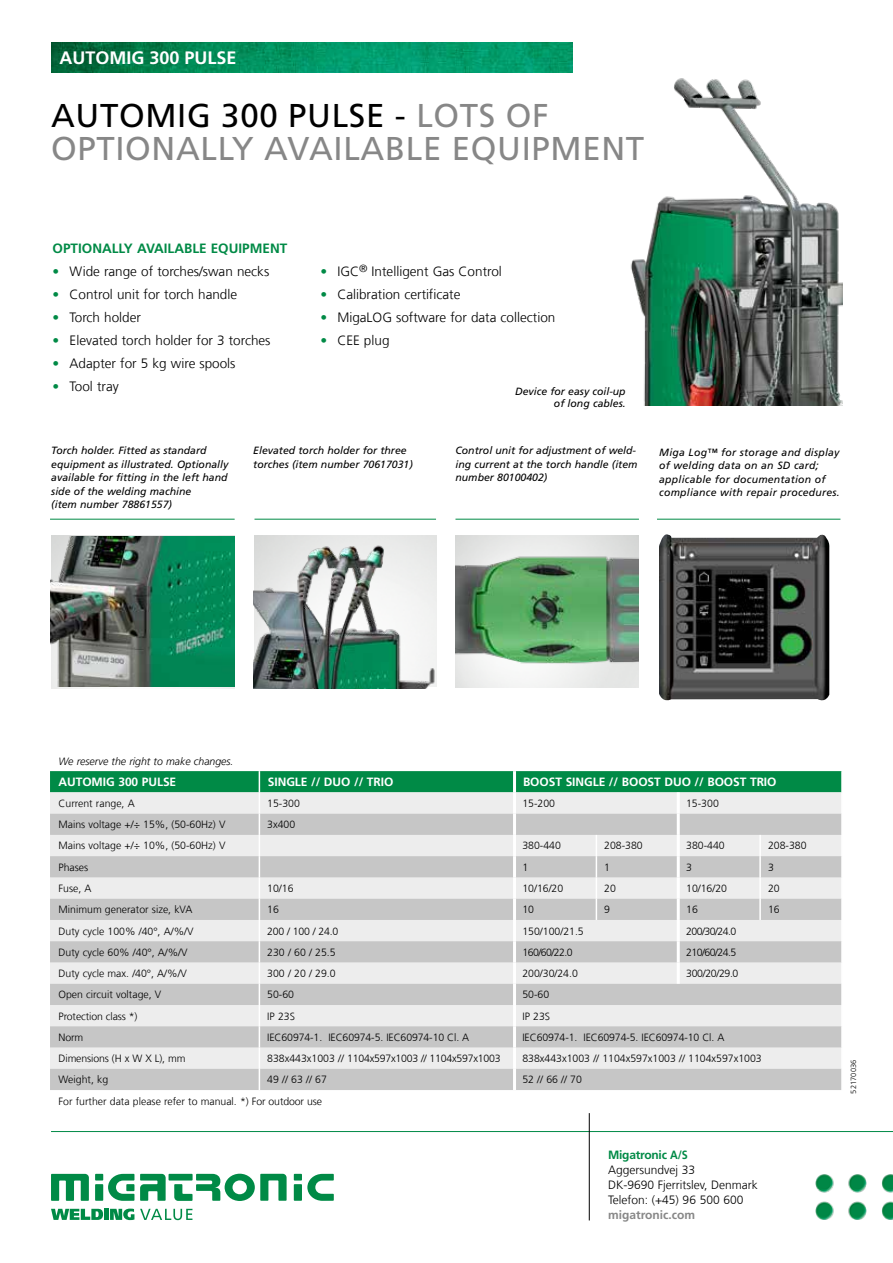
<style>
.page{position:relative;width:893px;height:1263px;background:#fff}
.page>*{position:absolute;margin:0;border:0;box-sizing:border-box;transform-origin:0 0}
.t1{font:33px/33px "Frutiger LT Pro";letter-spacing:.02em;color:#878787}
.t2{font:700 18px "Frutiger LT Pro";color:#fff}
.t3{font:300 13.5px "Frutiger LT Com";color:#000}
.t4{font:700 13.5px "Frutiger LT Pro";color:#008a46}
.t5{font:700 12px "Frutiger LT Pro";letter-spacing:-.005em;color:#fff}
.t6{font:300 12px/15px "Frutiger LT Com";color:#000}
.t7{font:700 12px "Frutiger LT Pro";color:#878787}
.t8{font:700 12px "Frutiger LT Pro";letter-spacing:-.02em;color:#008a46}
.t9{font:300 10.5px "Frutiger LT Com";color:#000}
.t10{font:italic 10.5px/13.5px "Frutiger LT Pro";color:#000}
.t11{font:italic 10.5px/13.5px "Frutiger LT Pro";letter-spacing:.02em;color:#000}
.t12{font:300 10.5px "Frutiger LT Com";letter-spacing:-.02em;color:#000}
.t13{font:italic 300 10.5px "Frutiger LT Pro";color:#000}
.t14{font:300 7.5px "Frutiger LT Com";letter-spacing:.01em;color:#000}
.s1{color:#000}
.s2{color:#008a46}
</style>
<div class="page">
<img style="left:51px;top:43px;width:522px;height:29px">
<hr style="left:51px;top:1131px;width:842px;height:1px;background:#008a46">
<div style="left:95px;top:1174px;width:8px;height:6px;background:#008a46"></div>
<div style="left:95px;top:1184px;width:8px;height:17px;background:#008a46"></div>
<div style="left:294px;top:1174px;width:8px;height:6px;background:#008a46"></div>
<div style="left:294px;top:1184px;width:8px;height:17px;background:#008a46"></div>
<svg style="left:108px;top:1174px;width:26px;height:27px"></svg>
<svg style="left:307px;top:1174px;width:27px;height:27px"></svg>
<svg style="left:140px;top:1174px;width:26px;height:27px"></svg>
<svg style="left:51px;top:1174px;width:38px;height:27px"></svg>
<div style="left:169px;top:1174px;width:24px;height:6px;background:#008a46"></div>
<svg style="left:174px;top:1174px;width:113px;height:27px"></svg>
<svg style="left:51px;top:1209px;width:52px;height:11px"></svg>
<div style="left:104px;top:1209px;width:5px;height:11px;background:#008a46"></div>
<svg style="left:110px;top:1208px;width:24px;height:12px"></svg>
<svg style="left:140px;top:1209px;width:52px;height:11px"></svg>
<hr style="left:589px;top:1113px;width:1px;height:107px;background:#000">
<img style="left:456px;top:536px;width:183px;height:150px">
<hr style="left:455px;top:519px;width:184px;height:1px;background:#008a46">
<hr style="left:254px;top:519px;width:182px;height:1px;background:#008a46">
<hr style="left:50px;top:519px;width:185px;height:1px;background:#008a46">
<img style="left:630px;top:78px;width:212px;height:327px">
<img style="left:659px;top:534px;width:171px;height:167px">
<img style="left:677px;top:564px;width:135px;height:109px">
<img style="left:253px;top:541px;width:183px;height:147px">
<hr style="left:657px;top:519px;width:183px;height:1px;background:#008a46">
<img style="left:815px;top:1174px;width:78px;height:46px">
<svg style="left:50px;top:771px;width:792px;height:319px;background:#cbd4d0"></svg>
<hr style="left:841px;top:1069px;width:2px;height:21px;background:#fff">
<hr style="left:677px;top:792px;width:3px;height:22px;background:#fff">
<hr style="left:677px;top:814px;width:3px;height:21px;background:#fff">
<hr style="left:677px;top:835px;width:3px;height:21px;background:#fff">
<hr style="left:677px;top:856px;width:3px;height:21px;background:#fff">
<hr style="left:677px;top:877px;width:3px;height:22px;background:#fff">
<hr style="left:677px;top:899px;width:3px;height:21px;background:#fff">
<hr style="left:677px;top:920px;width:3px;height:21px;background:#fff">
<hr style="left:677px;top:941px;width:3px;height:21px;background:#fff">
<hr style="left:677px;top:962px;width:3px;height:22px;background:#fff">
<hr style="left:513px;top:771px;width:3px;height:21px;background:#fff">
<hr style="left:513px;top:792px;width:3px;height:22px;background:#fff">
<hr style="left:513px;top:814px;width:3px;height:21px;background:#fff">
<hr style="left:513px;top:835px;width:3px;height:21px;background:#fff">
<hr style="left:513px;top:856px;width:3px;height:21px;background:#fff">
<hr style="left:513px;top:877px;width:3px;height:22px;background:#fff">
<hr style="left:513px;top:899px;width:3px;height:21px;background:#fff">
<hr style="left:513px;top:920px;width:3px;height:21px;background:#fff">
<hr style="left:513px;top:941px;width:3px;height:21px;background:#fff">
<hr style="left:513px;top:962px;width:3px;height:22px;background:#fff">
<hr style="left:513px;top:984px;width:3px;height:21px;background:#fff">
<hr style="left:513px;top:1005px;width:3px;height:21px;background:#fff">
<hr style="left:513px;top:1026px;width:3px;height:21px;background:#fff">
<hr style="left:513px;top:1047px;width:3px;height:22px;background:#fff">
<hr style="left:513px;top:1069px;width:3px;height:21px;background:#fff">
<img style="left:50px;top:536px;width:185px;height:151px">
<h2 class="t2" style="left:60px;top:47px;width:179px">AUTOMIG 300 PULSE</h2>
<h1 class="t1" style="left:51px;top:99px;width:595px"><span class="s1">AUTOMIG 300 PULSE -</span> LOTS OF<br>OPTIONALLY AVAILABLE EQUIPMENT</h1>
<p class="t4" style="left:53px;top:240px;width:236px">OPTIONALLY AVAILABLE EQUIPMENT</p>
<p class="t3" style="left:53px;top:263px;width:218px"><span class="s2">•</span> Wide range of torches/swan necks</p>
<p class="t3" style="left:53px;top:286px;width:186px"><span class="s2">•</span> Control unit for torch handle</p>
<p class="t3" style="left:53px;top:309px;width:90px"><span class="s2">•</span> Torch holder</p>
<p class="t3" style="left:53px;top:332px;width:219px"><span class="s2">•</span> Elevated torch holder for 3 torches</p>
<p class="t3" style="left:53px;top:355px;width:184px"><span class="s2">•</span> Adapter for 5 kg wire spools</p>
<p class="t3" style="left:53px;top:378px;width:68px"><span class="s2">•</span> Tool tray</p>
<p class="t3" style="left:320px;top:263px;width:183px"><span class="s2">•</span> IGC<sup>®</sup> Intelligent Gas Control</p>
<p class="t3" style="left:320px;top:286px;width:142px"><span class="s2">•</span> Calibration certificate</p>
<p class="t3" style="left:320px;top:309px;width:237px"><span class="s2">•</span> MigaLOG software for data collection</p>
<p class="t3" style="left:320px;top:332px;width:71px"><span class="s2">•</span> CEE plug</p>
<p class="t10" style="left:515px;top:385px;width:112px;line-height:12.6px;text-align:right">Device for easy coil-up of long cables.</p>
<p class="t10" style="left:51px;top:444px;width:179px">Torch holder. Fitted as standard equipment as illustrated. Optionally available for fitting in the left hand side of the welding machine<br>(item number 78861557)</p>
<p class="t10" style="left:253px;top:444px;width:161px">Elevated torch holder for three torches (item number 70617031)</p>
<p class="t10" style="left:455px;top:444px;width:184px">Control unit for adjustment of weld&shy;ing current at the torch handle (item number 80100402)</p>
<p class="t11" style="left:659px;top:445px;width:182px">Miga Log™ for storage and display of welding data on an SD card; applicable for documentation of compliance with repair procedures.</p>
<p class="t13" style="left:59px;top:755px;width:177px">We reserve the right to make changes.</p>
<p class="t5" style="left:59px;top:775px;width:119px">AUTOMIG 300 PULSE</p>
<p class="t5" style="left:268px;top:775px;width:127px">SINGLE // DUO // TRIO</p>
<p class="t5" style="left:523px;top:775px;width:255px">BOOST SINGLE // BOOST DUO // BOOST TRIO</p>
<p class="t9" style="left:59px;top:797px;width:78px">Current range, A</p>
<p class="t9" style="left:267px;top:797px;width:34px">15-300</p>
<p class="t9" style="left:522px;top:797px;width:34px">15-200</p>
<p class="t9" style="left:686px;top:797px;width:34px">15-300</p>
<p class="t9" style="left:59px;top:818px;width:168px">Mains voltage +/÷ 15%, (50-60Hz) V</p>
<p class="t9" style="left:267px;top:818px;width:30px">3x400</p>
<p class="t9" style="left:59px;top:840px;width:168px">Mains voltage +/÷ 10%, (50-60Hz) V</p>
<p class="t9" style="left:522px;top:840px;width:40px">380-440</p>
<p class="t9" style="left:604px;top:840px;width:40px">208-380</p>
<p class="t9" style="left:686px;top:840px;width:40px">380-440</p>
<p class="t9" style="left:768px;top:840px;width:40px">208-380</p>
<p class="t9" style="left:59px;top:861px;width:31px">Phases</p>
<p class="t9" style="left:522px;top:861px;width:7px">1</p>
<p class="t9" style="left:604px;top:861px;width:7px">1</p>
<p class="t9" style="left:686px;top:861px;width:7px">3</p>
<p class="t9" style="left:768px;top:861px;width:7px">3</p>
<p class="t9" style="left:59px;top:882px;width:34px">Fuse, A</p>
<p class="t9" style="left:267px;top:882px;width:28px">10/16</p>
<p class="t9" style="left:522px;top:882px;width:42px">10/16/20</p>
<p class="t9" style="left:604px;top:882px;width:13px">20</p>
<p class="t9" style="left:686px;top:882px;width:42px">10/16/20</p>
<p class="t9" style="left:768px;top:882px;width:13px">20</p>
<p class="t9" style="left:59px;top:903px;width:135px">Minimum generator size, kVA</p>
<p class="t9" style="left:267px;top:903px;width:13px">16</p>
<p class="t9" style="left:522px;top:903px;width:13px">10</p>
<p class="t9" style="left:604px;top:903px;width:7px">9</p>
<p class="t9" style="left:686px;top:903px;width:13px">16</p>
<p class="t9" style="left:768px;top:903px;width:13px">16</p>
<p class="t9" style="left:59px;top:925px;width:136px">Duty cycle 100% /40°, A/%/V</p>
<p class="t9" style="left:267px;top:925px;width:73px">200 / 100 / 24.0</p>
<p class="t9" style="left:522px;top:925px;width:63px">150/100/21.5</p>
<p class="t9" style="left:686px;top:925px;width:52px">200/30/24.0</p>
<p class="t9" style="left:59px;top:946px;width:131px">Duty cycle 60% /40°, A/%/V</p>
<p class="t9" style="left:267px;top:946px;width:70px">230 / 60 / 25.5</p>
<p class="t9" style="left:522px;top:946px;width:52px">160/60/22.0</p>
<p class="t9" style="left:686px;top:946px;width:52px">210/60/24.5</p>
<p class="t9" style="left:59px;top:967px;width:130px">Duty cycle max. /40°, A/%/V</p>
<p class="t9" style="left:267px;top:967px;width:70px">300 / 20 / 29.0</p>
<p class="t9" style="left:522px;top:967px;width:57px">200/30/24.0</p>
<p class="t9" style="left:686px;top:967px;width:54px">300/20/29.0</p>
<p class="t9" style="left:59px;top:988px;width:104px">Open circuit voltage, V</p>
<p class="t9" style="left:267px;top:988px;width:28px">50-60</p>
<p class="t9" style="left:522px;top:988px;width:28px">50-60</p>
<p class="t9" style="left:59px;top:1010px;width:81px">Protection class *)</p>
<p class="t9" style="left:267px;top:1010px;width:29px">IP 23S</p>
<p class="t9" style="left:522px;top:1010px;width:29px">IP 23S</p>
<p class="t9" style="left:59px;top:1031px;width:26px">Norm</p>
<p class="t9" style="left:267px;top:1031px;width:204px">IEC60974-1. IEC60974-5. IEC60974-10 Cl. A</p>
<p class="t9" style="left:522px;top:1031px;width:204px">IEC60974-1. IEC60974-5. IEC60974-10 Cl. A</p>
<p class="t9" style="left:59px;top:1052px;width:128px">Dimensions (H x W X L), mm</p>
<p class="t12" style="left:267px;top:1052px;width:235px">838x443x1003 // 1104x597x1003 // 1104x597x1003</p>
<p class="t9" style="left:522px;top:1052px;width:241px">838x443x1003 // 1104x597x1003 // 1104x597x1003</p>
<p class="t9" style="left:59px;top:1074px;width:51px">Weight, kg</p>
<p class="t9" style="left:267px;top:1074px;width:61px">49 // 63 // 67</p>
<p class="t9" style="left:522px;top:1074px;width:61px">52 // 66 // 70</p>
<p class="t9" style="left:59px;top:1095px;width:265px">For further data please refer to manual. *) For outdoor use</p>
<p class="t8" style="left:608px;top:1148px;width:81px">Migatronic A/S</p>
<p class="t6" style="left:608px;top:1163px;width:151px">Aggersundvej 33<br>DK-9690 Fjerritslev, Denmark<br>Telefon: (+45) 96 500 600</p>
<p class="t7" style="left:608px;top:1208px;width:89px">migatronic.com</p>
<p class="t14" style="left:849px;top:1094px;width:35px;rotate:-90deg">52170036</p>
</div>
